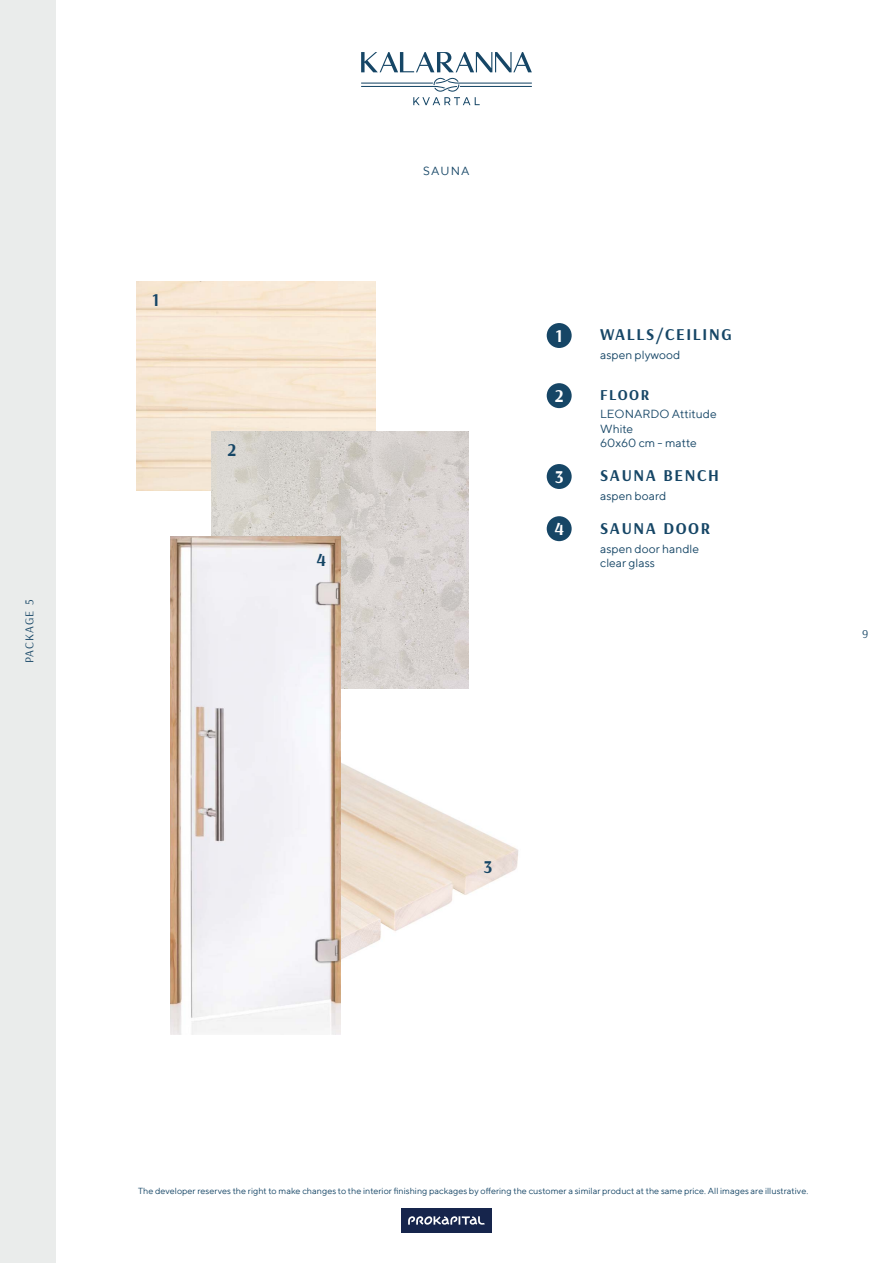
<style>
.page{position:relative;width:893px;height:1263px;background:#fff}
.page>*{position:absolute;margin:0;border:0;box-sizing:border-box;transform-origin:0 0}
.t1{font:700 18px "Arsenal";color:#164666}
.t2{font:700 18px "Arsenal";color:#fff}
.t3{font:700 16.5px "Arsenal";letter-spacing:.1em;color:#164666}
.t4{font:700 15.15px "Arsenal";letter-spacing:.1em;color:#164666}
.t5{font:12px/14.4px "TT Norms";color:#164666}
.t6{font:12px "Arsenal";letter-spacing:.085em;color:#154565}
.t7{font:9px "TT Norms";color:#164666}
</style>
<div class="page">
<div style="left:0;top:0;width:55px;height:1263px;background:#eaeceb"></div>
<svg style="left:361px;top:52px;width:171px;height:20px"></svg>
<svg style="left:361px;top:78px;width:171px;height:27px"></svg>
<div style="left:401px;top:1208px;width:91px;height:25px;background:#16254c"></div>
<svg style="left:408px;top:1216px;width:77px;height:9px"></svg>
<img style="left:341px;top:763px;width:178px;height:197px">
<img style="left:212px;top:432px;width:256px;height:256px">
<img style="left:170px;top:536px;width:171px;height:499px">
<div style="left:547px;top:323px;width:25px;height:25px;background:#164666;border-radius:50%"></div>
<div style="left:547px;top:383px;width:25px;height:25px;background:#164666;border-radius:50%"></div>
<div style="left:547px;top:464px;width:25px;height:25px;background:#164666;border-radius:50%"></div>
<div style="left:547px;top:516px;width:25px;height:25px;background:#164666;border-radius:50%"></div>
<h3 class="t6" style="left:21px;top:663px;width:65px;rotate:-90deg">PACKAGE 5</h3>
<h1 class="t1" style="left:152px;top:287px;width:9px">1</h1>
<h1 class="t1" style="left:227px;top:437px;width:10px">2</h1>
<h1 class="t1" style="left:316px;top:547px;width:11px">4</h1>
<h3 class="t5" style="left:423px;top:163px;width:48px">SAUNA</h3>
<h1 class="t2" style="left:556px;top:323px;width:9px">1</h1>
<h1 class="t2" style="left:555px;top:383px;width:10px">2</h1>
<h1 class="t2" style="left:555px;top:464px;width:10px">3</h1>
<h1 class="t2" style="left:554px;top:516px;width:11px">4</h1>
<h2 class="t3" style="left:600px;top:323px;width:133px">WALLS/CEILING</h2>
<h3 class="t5" style="left:600px;top:347px;width:82px">aspen plywood</h3>
<h3 class="t4" style="left:600px;top:384px;width:51px">FLOOR</h3>
<h3 class="t5" style="left:600px;top:407px;width:118px">LEONARDO Attitude<br>White<br>60x60 cm - matte</h3>
<h2 class="t3" style="left:600px;top:464px;width:120px">SAUNA BENCH</h2>
<h3 class="t5" style="left:600px;top:488px;width:68px">aspen board</h3>
<h2 class="t3" style="left:600px;top:517px;width:112px">SAUNA DOOR</h2>
<h3 class="t5" style="left:600px;top:541px;width:100px">aspen door handle clear glass</h3>
<h1 class="t1" style="left:484px;top:854px;width:10px">3</h1>
<h3 class="t6" style="left:862px;top:625px;width:8px">9</h3>
<p class="t7" style="left:138px;top:1185px;width:672px">The developer reserves the right to make changes to the interior finishing packages by offering the customer a similar product at the same price. All images are illustrative.</p>
</div>
